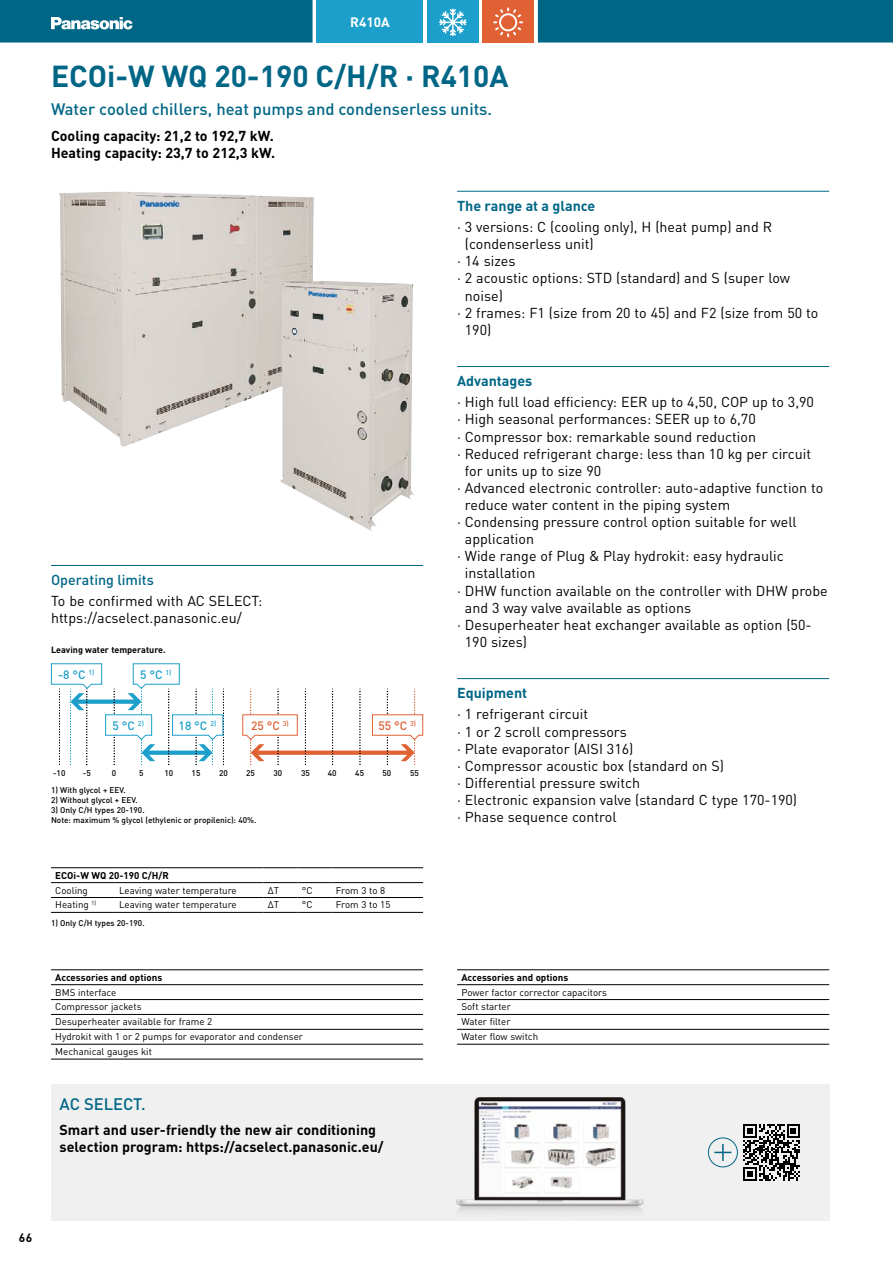
<style>
.page{position:relative;width:893px;height:1263px;background:#fff}
.page>*{position:absolute;margin:0;border:0;box-sizing:border-box;transform-origin:0 0}
.t1{font:700 30px "DIN Pro";color:#006686}
.t2{font:500 16.5px "DIN Pro";color:#006686}
.t3{font:14.25px/17.1px "DIN Pro";color:#000}
.t4{font:700 14.25px/17.1px "DIN Pro";color:#000}
.t5{font:700 14.25px "DIN Pro";color:#006686}
.t6{font:500 14.25px "DIN Pro";color:#006686}
.t7{font:700 13.5px "DIN Pro";color:#fff}
.t8{font:500 12px "DIN Pro";color:#1c9fca}
.t9{font:500 12px "DIN Pro";color:#df6134}
.t10{font:700 12px "DIN Pro";color:#000}
.t11{font:9.75px/14.9px "DIN Pro";color:#000}
.t12{font:700 9.75px "DIN Pro";color:#000}
.t13{font:700 9px "DIN Pro";color:#000}
.t14{font:500 8.25px/9.9px "DIN Pro";color:#000}
</style>
<div class="page">
<hr style="left:457px;top:191px;width:372px;height:1px;background:#006686">
<hr style="left:457px;top:366px;width:372px;height:1px;background:#006686">
<hr style="left:457px;top:678px;width:372px;height:1px;background:#006686">
<hr style="left:51px;top:565px;width:372px;height:1px;background:#006686">
<div style="left:51px;top:1084px;width:778px;height:136px;background:#eff0ef"></div>
<img style="left:456px;top:1097px;width:188px;height:115px">
<img style="left:59px;top:191px;width:355px;height:340px">
<hr style="left:51px;top:969px;width:372px;height:1px;background:#000">
<hr style="left:51px;top:984px;width:372px;height:1px;background:#000">
<hr style="left:51px;top:999px;width:372px;height:1px;background:#000">
<hr style="left:51px;top:1014px;width:372px;height:1px;background:#000">
<hr style="left:51px;top:1029px;width:372px;height:1px;background:#000">
<hr style="left:51px;top:1044px;width:372px;height:1px;background:#000">
<hr style="left:51px;top:1059px;width:372px;height:1px;background:#000">
<hr style="left:457px;top:969px;width:372px;height:1px;background:#000">
<hr style="left:457px;top:984px;width:372px;height:1px;background:#000">
<hr style="left:457px;top:999px;width:372px;height:1px;background:#000">
<hr style="left:457px;top:1014px;width:372px;height:1px;background:#000">
<hr style="left:457px;top:1029px;width:372px;height:1px;background:#000">
<hr style="left:457px;top:1044px;width:372px;height:1px;background:#000">
<svg style="left:51px;top:663px;width:173px;height:102px"></svg>
<svg style="left:242px;top:689px;width:181px;height:76px"></svg>
<hr style="left:51px;top:867px;width:64px;height:1px;background:#000">
<hr style="left:115px;top:867px;width:149px;height:1px;background:#000">
<hr style="left:264px;top:867px;width:34px;height:1px;background:#000">
<hr style="left:298px;top:867px;width:34px;height:1px;background:#000">
<hr style="left:332px;top:867px;width:91px;height:1px;background:#000">
<hr style="left:51px;top:882px;width:64px;height:1px;background:#000">
<hr style="left:115px;top:882px;width:149px;height:1px;background:#000">
<hr style="left:264px;top:882px;width:34px;height:1px;background:#000">
<hr style="left:298px;top:882px;width:34px;height:1px;background:#000">
<hr style="left:332px;top:882px;width:91px;height:1px;background:#000">
<hr style="left:298px;top:897px;width:34px;height:1px;background:#000">
<hr style="left:298px;top:912px;width:34px;height:1px;background:#000">
<hr style="left:51px;top:897px;width:64px;height:1px;background:#000">
<hr style="left:115px;top:897px;width:149px;height:1px;background:#000">
<hr style="left:51px;top:912px;width:64px;height:1px;background:#000">
<hr style="left:115px;top:912px;width:149px;height:1px;background:#000">
<hr style="left:264px;top:897px;width:34px;height:1px;background:#000">
<hr style="left:332px;top:897px;width:91px;height:1px;background:#000">
<hr style="left:264px;top:912px;width:34px;height:1px;background:#000">
<hr style="left:332px;top:912px;width:91px;height:1px;background:#000">
<svg style="left:0;top:0;width:893px;height:43px;background:#1d7793"></svg>
<svg style="left:743px;top:1124px;width:57px;height:57px"></svg>
<div style="left:708px;top:1137px;width:30px;height:30px;border:1px solid #006686;border-radius:50%"></div>
<svg style="left:714px;top:1144px;width:17px;height:17px"></svg>
<p class="t7" style="left:350px;top:12px;width:41px">R410A</p>
<h1 class="t1" style="left:51px;top:52px;width:459px">ECOi-W WQ 20-190 C/H/R · R410A</h1>
<p class="t2" style="left:51px;top:96px;width:443px">Water cooled chillers, heat pumps and condenserless units.</p>
<p class="t4" style="left:51px;top:126px;width:226px">Cooling capacity: 21,2 to 192,7 kW.<br>Heating capacity: 23,7 to 212,3 kW.</p>
<p class="t6" style="left:51px;top:569px;width:104px">Operating limits</p>
<p class="t3" style="left:51px;top:592px;width:213px">To be confirmed with AC SELECT: https://acselect.panasonic.eu/</p>
<p class="t13" style="left:51px;top:643px;width:116px">Leaving water temperature.</p>
<p class="t8" style="left:58px;top:665px;width:38px">-8 °C <sup>1)</sup></p>
<p class="t8" style="left:140px;top:665px;width:33px">5 °C <sup>1)</sup></p>
<p class="t8" style="left:113px;top:716px;width:33px">5 °C <sup>2)</sup></p>
<p class="t8" style="left:179px;top:716px;width:39px">18 °C <sup>2)</sup></p>
<p class="t9" style="left:251px;top:716px;width:39px">25 °C <sup>3)</sup></p>
<p class="t9" style="left:378px;top:716px;width:39px">55 °C <sup>3)</sup></p>
<p class="t14" style="left:53px;top:767px;width:14px">-10</p>
<p class="t14" style="left:83px;top:767px;width:9px">-5</p>
<p class="t14" style="left:112px;top:767px;width:6px">0</p>
<p class="t14" style="left:139px;top:767px;width:6px">5</p>
<p class="t14" style="left:164px;top:767px;width:10px">10</p>
<p class="t14" style="left:192px;top:767px;width:10px">15</p>
<p class="t14" style="left:219px;top:767px;width:10px">20</p>
<p class="t14" style="left:246px;top:767px;width:10px">25</p>
<p class="t14" style="left:273px;top:767px;width:10px">30</p>
<p class="t14" style="left:301px;top:767px;width:10px">35</p>
<p class="t14" style="left:328px;top:767px;width:10px">40</p>
<p class="t14" style="left:355px;top:767px;width:10px">45</p>
<p class="t14" style="left:382px;top:767px;width:10px">50</p>
<p class="t14" style="left:410px;top:767px;width:10px">55</p>
<p class="t14" style="left:51px;top:784px;width:76px">1) With glycol + EEV.</p>
<p class="t14" style="left:51px;top:794px;width:88px">2) Without glycol + EEV.</p>
<p class="t14" style="left:51px;top:804px;width:207px">3) Only C/H types 20-190.<br>Note: maximum % glycol (ethylenic or propilenic): 40%.</p>
<p class="t12" style="left:55px;top:867px;width:115px">ECOi-W WQ 20-190 C/H/R</p>
<p class="t11" style="left:55px;top:882px;width:34px">Cooling</p>
<p class="t11" style="left:119px;top:882px;width:119px">Leaving water temperature</p>
<p class="t11" style="left:268px;top:882px;width:13px">ΔT</p>
<p class="t11" style="left:302px;top:882px;width:12px">°C</p>
<p class="t11" style="left:336px;top:882px;width:51px">From 3 to 8</p>
<p class="t11" style="left:55px;top:897px;width:42px">Heating <sup>1)</sup></p>
<p class="t11" style="left:119px;top:897px;width:119px">Leaving water temperature</p>
<p class="t11" style="left:268px;top:897px;width:13px">ΔT</p>
<p class="t11" style="left:302px;top:897px;width:12px">°C</p>
<p class="t11" style="left:336px;top:897px;width:56px">From 3 to 15</p>
<p class="t14" style="left:51px;top:918px;width:95px">1) Only C/H types 20-190.</p>
<p class="t12" style="left:55px;top:969px;width:108px">Accessories and options</p>
<p class="t11" style="left:55px;top:984px;width:249px">BMS interface<br>Compressor jackets<br>Desuperheater available for frame 2<br>Hydrokit with 1 or 2 pumps for evaporator and condenser<br>Mechanical gauges kit</p>
<p class="t2" style="left:60px;top:1091px;width:88px">AC SELECT.</p>
<p class="t4" style="left:60px;top:1121px;width:326px">Smart and user-friendly the new air conditioning selection program: https://acselect.panasonic.eu/</p>
<p class="t5" style="left:457px;top:194px;width:140px">The range at a glance</p>
<p class="t3" style="left:457px;top:217px;width:316px">· 3 versions: C (cooling only), H (heat pump) and R</p>
<p class="t3" style="left:465px;top:235px;width:130px">(condenserless unit)</p>
<p class="t3" style="left:457px;top:252px;width:60px">· 14 sizes</p>
<p class="t3" style="left:457px;top:269px;width:335px">· 2 acoustic options: STD (standard) and S (super low</p>
<p class="t3" style="left:465px;top:286px;width:40px">noise)</p>
<p class="t3" style="left:457px;top:303px;width:363px">· 2 frames: F1 (size from 20 to 45) and F2 (size from 50 to</p>
<p class="t3" style="left:465px;top:320px;width:28px">190)</p>
<p class="t5" style="left:457px;top:370px;width:77px">Advantages</p>
<p class="t3" style="left:457px;top:393px;width:358px">· High full load efficiency: EER up to 4,50, COP up to 3,90</p>
<p class="t3" style="left:457px;top:410px;width:300px">· High seasonal performances: SEER up to 6,70</p>
<p class="t3" style="left:457px;top:427px;width:300px">· Compressor box: remarkable sound reduction</p>
<p class="t3" style="left:457px;top:444px;width:356px">· Reduced refrigerant charge: less than 10 kg per circuit</p>
<p class="t3" style="left:465px;top:461px;width:138px">for units up to size 90</p>
<p class="t3" style="left:457px;top:478px;width:368px">· Advanced electronic controller: auto-adaptive function to</p>
<p class="t3" style="left:465px;top:495px;width:267px">reduce water content in the piping system</p>
<p class="t3" style="left:457px;top:512px;width:341px">· Condensing pressure control option suitable for well</p>
<p class="t3" style="left:465px;top:530px;width:71px">application</p>
<p class="t3" style="left:457px;top:547px;width:328px">· Wide range of Plug &amp; Play hydrokit: easy hydraulic</p>
<p class="t3" style="left:465px;top:564px;width:72px">installation</p>
<p class="t3" style="left:457px;top:581px;width:372px">· DHW function available on the controller with DHW probe</p>
<p class="t3" style="left:465px;top:598px;width:228px">and 3 way valve available as options</p>
<p class="t3" style="left:457px;top:615px;width:354px">· Desuperheater heat exchanger available as option (50-</p>
<p class="t3" style="left:465px;top:632px;width:64px">190 sizes)</p>
<p class="t5" style="left:457px;top:682px;width:72px">Equipment</p>
<p class="t3" style="left:457px;top:705px;width:342px">· 1 refrigerant circuit<br>· 1 or 2 scroll compressors<br>· Plate evaporator (AISI 316)<br>· Compressor acoustic box (standard on S)<br>· Differential pressure switch<br>· Electronic expansion valve (standard C type 170-190) · Phase sequence control</p>
<p class="t12" style="left:461px;top:969px;width:108px">Accessories and options</p>
<p class="t11" style="left:461px;top:984px;width:147px">Power factor corrector capacitors<br>Soft starter<br>Water filter<br>Water flow switch</p>
<p class="t10" style="left:19px;top:1229px;width:15px">66</p>
</div>
